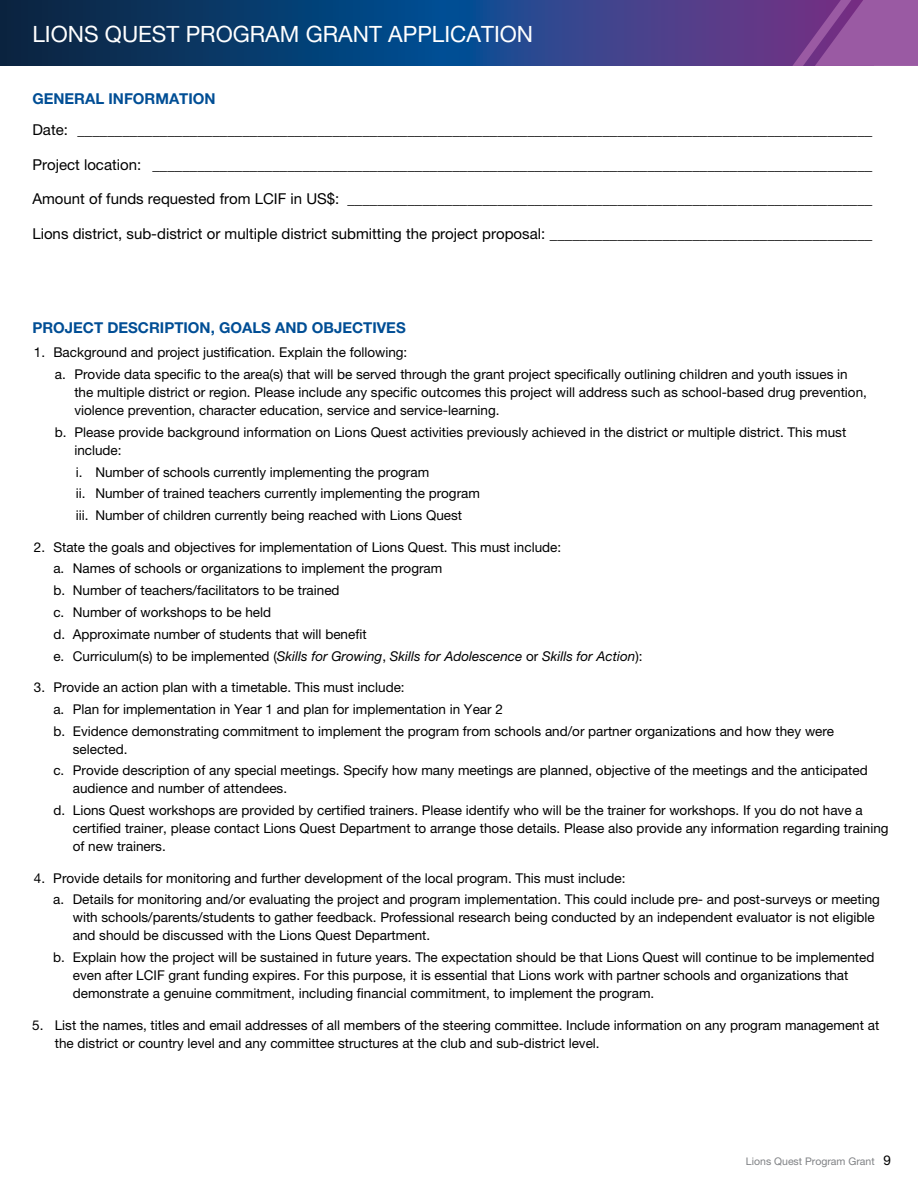
<style>
.page{position:relative;width:918px;height:1188px;background:#fff}
.page>*{position:absolute;margin:0;border:0;box-sizing:border-box;transform-origin:0 0}
.t1{font:22.5px "Helvetica Neue LT Std";color:#fff}
.t2{font:15px "Helvetica Neue LT Std";color:#000}
.t3{font:700 15px "Helvetica Neue LT Std";color:#004e95}
.t4{font:13.5px/21.8px "Helvetica Neue LT Std";color:#000}
.t5{font:10.5px "Helvetica Neue LT Std";color:#808285}
.s1{font-style:italic}
.s2{font-size:13.5px;color:#000}
</style>
<div class="page">
<svg style="left:0;top:0;width:792px;height:66px;background:#1e3d78"></svg>
<svg style="left:792px;top:0;width:126px;height:66px;background:#8c4e99"></svg>
<h1 class="t1" style="left:32px;top:21px;width:502px">LIONS QUEST PROGRAM GRANT APPLICATION</h1>
<p class="t3" style="left:32px;top:89px;width:185px">GENERAL INFORMATION</p>
<p class="t2" style="left:32px;top:120px;width:841px">Date: __________________________________________________________________________________________________________</p>
<p class="t2" style="left:32px;top:155px;width:842px">Project location: ________________________________________________________________________________________________</p>
<p class="t2" style="left:32px;top:190px;width:841px">Amount of funds requested from LCIF in US$: ______________________________________________________________________</p>
<p class="t2" style="left:32px;top:225px;width:841px">Lions district, sub-district or multiple district submitting the project proposal: ___________________________________________</p>
<p class="t3" style="left:32px;top:318px;width:375px">PROJECT DESCRIPTION, GOALS AND OBJECTIVES</p>
<p class="t4" style="left:55px;top:341px;width:794px;text-indent:-21px">1. Background and project justification. Explain the following:<br>a. Provide data specific to the area(s) that will be served through the grant project specifically outlining children and youth issues in</p>
<p class="t4" style="left:74px;top:383px;width:794px;line-height:18px">the multiple district or region. Please include any specific outcomes this project will address such as school-based drug prevention, violence prevention, character education, service and service-learning.</p>
<p class="t4" style="left:74px;top:423px;width:773px;line-height:18px;text-indent:-19px">b. Please provide background information on Lions Quest activities previously achieved in the district or multiple district. This must include:</p>
<p class="t4" style="left:76px;top:461px;width:406px">i. Number of schools currently implementing the program<br>ii. Number of trained teachers currently implementing the program iii. Number of children currently being reached with Lions Quest</p>
<p class="t4" style="left:53px;top:536px;width:591px;text-indent:-19px">2. State the goals and objectives for implementation of Lions Quest. This must include:<br>a. Names of schools or organizations to implement the program<br>b. Number of teachers/facilitators to be trained<br>c. Number of workshops to be held<br>d. Approximate number of students that will benefit<br>e. Curriculum(s) to be implemented (<span class="s1">Skills for Growing</span>, <span class="s1">Skills for Adolescence</span> or <span class="s1">Skills for Action</span>):</p>
<p class="t4" style="left:53px;top:676px;width:782px;text-indent:-19px">3. Provide an action plan with a timetable. This must include:<br>a. Plan for implementation in Year 1 and plan for implementation in Year 2<br>b. Evidence demonstrating commitment to implement the program from schools and/or partner organizations and how they were</p>
<p class="t4" style="left:53px;top:738px;width:816px;text-indent:19px">selected.<br>c. Provide description of any special meetings. Specify how many meetings are planned, objective of the meetings and the anticipated</p>
<p class="t4" style="left:53px;top:778px;width:811px;text-indent:19px">audience and number of attendees.<br>d. Lions Quest workshops are provided by certified trainers. Please identify who will be the trainer for workshops. If you do not have a</p>
<p class="t4" style="left:73px;top:819px;width:817px;line-height:18px">certified trainer, please contact Lions Quest Department to arrange those details. Please also provide any information regarding training of new trainers.</p>
<p class="t4" style="left:53px;top:867px;width:828px;text-indent:-19px">4. Provide details for monitoring and further development of the local program. This must include:<br>a. Details for monitoring and/or evaluating the project and program implementation. This could include pre- and post-surveys or meeting</p>
<p class="t4" style="left:73px;top:908px;width:803px;line-height:18px">with schools/parents/students to gather feedback. Professional research being conducted by an independent evaluator is not eligible and should be discussed with the Lions Quest Department.</p>
<p class="t4" style="left:73px;top:948px;width:803px;line-height:18px;text-indent:-19px">b. Explain how the project will be sustained in future years. The expectation should be that Lions Quest will continue to be implemented even after LCIF grant funding expires. For this purpose, it is essential that Lions work with partner schools and organizations that demonstrate a genuine commitment, including financial commitment, to implement the program.</p>
<p class="t4" style="left:55px;top:1016px;width:826px;line-height:18px;text-indent:-23px">5. List the names, titles and email addresses of all members of the steering committee. Include information on any program management at the district or country level and any committee structures at the club and sub-district level.</p>
<p class="t5" style="left:746px;top:1155px;width:147px">Lions Quest Program Grant <span class="s2">9</span></p>
</div>
